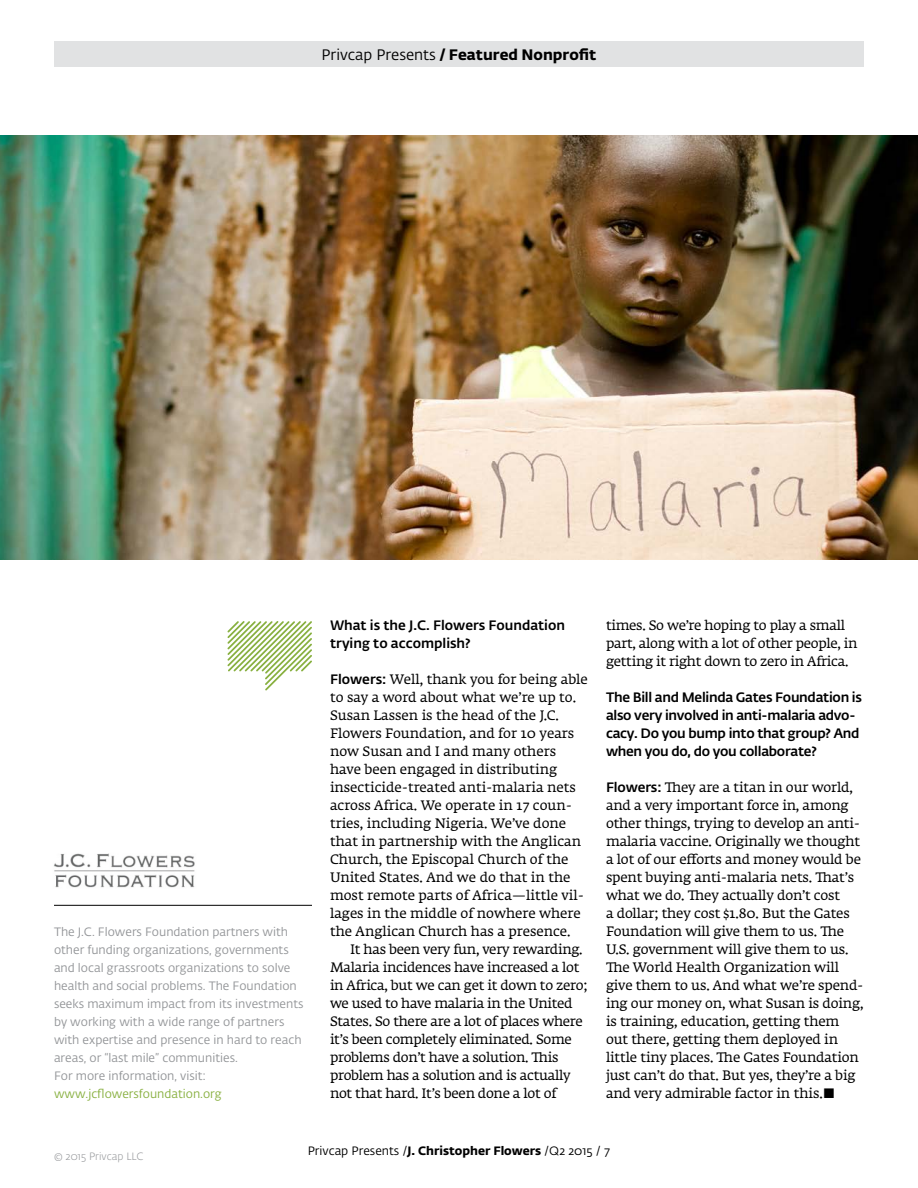
<style>
.page{position:relative;width:918px;height:1188px;background:#fff}
.page>*{position:absolute;margin:0;border:0;box-sizing:border-box;transform-origin:0 0}
.t1{font:700 15px "Fedra Sans Alt Pro";color:#000}
.t2{font:13.5px/18px "Fedra Serif A Std";letter-spacing:-.01em;color:#000}
.t3{font:500 13.5px/18px "Fedra Sans Alt Pro";letter-spacing:-.02em;color:#000}
.t4{font:500 13.5px/18px "Fedra Sans Alt Pro";color:#000}
.t5{font:12px/18px "Fedra Sans Alt Pro";color:#939598}
.t6{font:12px "Fedra Sans Alt Pro";color:#000}
.t7{font:12px "Fedra Sans Alt Pro";color:#88b040}
.t8{font:300 10.5px "Fedra Sans Alt Pro";color:#939598}
.s1{font-weight:400}
.s2{font-family:"Fedra Sans Alt Pro";font-weight:500}
.s3{font-weight:700}
</style>
<div class="page">
<div style="left:54px;top:41px;width:810px;height:26px;background:#e1e2e3"></div>
<svg style="left:227px;top:621px;width:85px;height:69px"></svg>
<img style="left:54px;top:853px;width:141px;height:35px">
<img style="left:0;top:135px;width:918px;height:424px">
<hr style="left:54px;top:905px;width:258px;height:1px;background:#000">
<p class="t1" style="left:322px;top:43px;width:276px"><span class="s1">Privcap Presents</span> / Featured Nonprofit</p>
<p class="t5" style="left:54px;top:922px;width:251px">The J.C. Flowers Foundation partners with other funding organizations, governments and local grassroots organizations to solve health and social problems. The Foundation seeks maximum impact from its investments by working with a wide range of partners with expertise and presence in hard to reach areas, or “last mile” communities.<br>For more information, visit:</p>
<p class="t7" style="left:54px;top:1085px;width:169px">www.jcflowersfoundation.org</p>
<p class="t4" style="left:330px;top:615px;width:237px">What is the J.C. Flowers Foundation trying to accomplish?</p>
<p class="t2" style="left:330px;top:671px;width:259px"><span class="s2">Flowers:</span> Well, thank you for being able to say a word about what we’re up to.<br>Susan Lassen is the head of the J.C.<br>Flowers Foundation, and for 10 years now Susan and I and many others have been engaged in distributing insecticide-treated anti-malaria nets across Africa. We operate in 17 coun&shy;tries, including Nigeria. We’ve done that in partnership with the Anglican Church, the Episcopal Church of the United States. And we do that in the most remote parts of Africa—little vil&shy;lages in the middle of nowhere where the Anglican Church has a presence.</p>
<p class="t2" style="left:330px;top:941px;width:259px;text-indent:20px">It has been very fun, very rewarding.<br>Malaria incidences have increased a lot in Africa, but we can get it down to zero; we used to have malaria in the United States. So there are a lot of places where it’s been completely eliminated. Some problems don’t have a solution. This problem has a solution and is actually not that hard. It’s been done a lot of</p>
<p class="t2" style="left:606px;top:617px;width:253px">times. So we’re hoping to play a small part, along with a lot of other people, in getting it right down to zero in Africa.</p>
<p class="t3" style="left:606px;top:687px;width:257px">The Bill and Melinda Gates Foundation is also very involved in anti-malaria advo&shy;cacy. Do you bump into that group? And when you do, do you collaborate?</p>
<p class="t2" style="left:606px;top:779px;width:259px"><span class="s2">Flowers:</span> They are a titan in our world, and a very important force in, among other things, trying to develop an anti&shy;malaria vaccine. Originally we thought a lot of our efforts and money would be spent buying anti-malaria nets. That’s what we do. They actually don’t cost<br>a dollar; they cost $1.80. But the Gates Foundation will give them to us. The U.S. government will give them to us.<br>The World Health Organization will give them to us. And what we’re spend&shy;ing our money on, what Susan is doing, is training, education, getting them out there, getting them deployed in little tiny places. The Gates Foundation just can’t do that. But yes, they’re a big and very admirable factor in this.■</p>
<p class="t8" style="left:54px;top:1149px;width:91px">© 2015 Privcap LLC</p>
<p class="t6" style="left:308px;top:1142px;width:304px">Privcap Presents /<span class="s3">J. Christopher Flowers</span> /Q2 2015 / 7</p>
</div>
